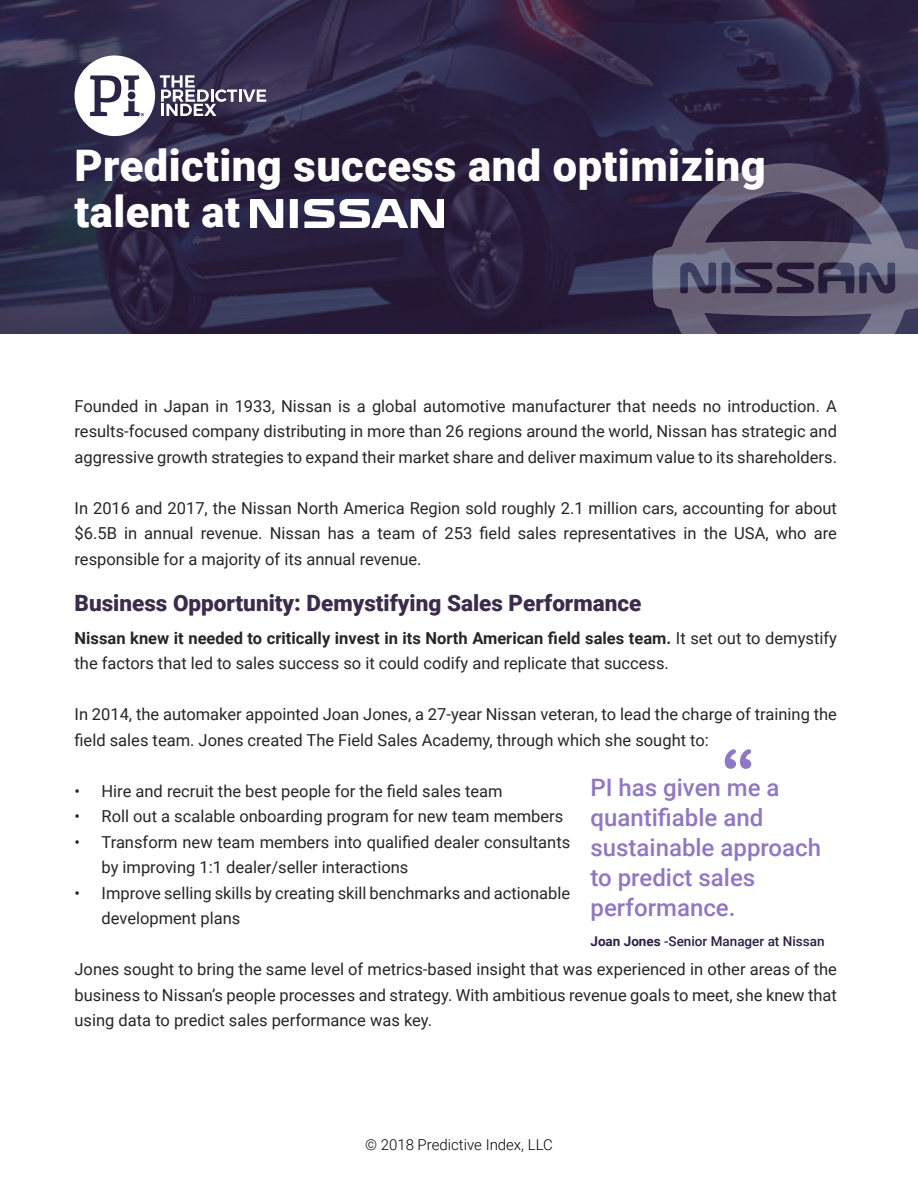
<style>
.page{position:relative;width:918px;height:1188px;background:#fff}
.page>*{position:absolute;margin:0;border:0;box-sizing:border-box;transform-origin:0 0}
.Large_Heading{font:900 43.5px/46.5px "Roboto";letter-spacing:.01em;color:#fff}
.Body{font:500 24px/30px "Roboto";color:#9077c4}
.Subheading{font:900 22.5px "Roboto";color:#3b2c4c}
.Body-2{font:16.5px/25.5px "Roboto";color:#262626}
.t1{font:300 15px "Roboto";color:#000}
.Body-3{font:500 13.5px "Roboto";color:#2e1f44}
.s1{font-weight:700}
</style>
<div class="page">
<svg style="left:0;top:0;width:652px;height:334px;background:#2c2644"></svg>
<svg style="left:414px;top:0;width:504px;height:276px;background:#2c2242"></svg>
<svg style="left:725px;top:749px;width:26px;height:20px"></svg>
<img style="left:251px;top:200px;width:192px;height:27px">
<svg style="left:75px;top:55px;width:191px;height:81px"></svg>
<svg style="left:652px;top:162px;width:266px;height:172px;background:#4d4761"></svg>
<svg style="left:823px;top:269px;width:18px;height:6px"></svg>
<p class="Large_Heading" style="left:75px;top:140px;width:693px">Predicting success and optimizing talent at</p>
<p class="Body-2" style="left:75px;top:393px;width:764px;text-align:justify">Founded in Japan in 1933, Nissan is a global automotive manufacturer that needs no introduction. A results-focused company distributing in more than 26 regions around the world, Nissan has strategic and aggressive growth strategies to expand their market share and deliver maximum value to its shareholders.</p>
<p class="Body-2" style="left:75px;top:495px;width:764px;text-align:justify">In 2016 and 2017, the Nissan North America Region sold roughly 2.1 million cars, accounting for about $6.5B in annual revenue. Nissan has a team of 253 field sales representatives in the USA, who are responsible for a majority of its annual revenue.</p>
<p class="Subheading" style="left:75px;top:588px;width:568px">Business Opportunity: Demystifying Sales Performance</p>
<p class="Body-2" style="left:75px;top:624px;width:764px"><span class="s1">Nissan knew it needed to critically invest in its North American field sales team.</span> It set out to demystify the factors that led to sales success so it could codify and replicate that success.</p>
<p class="Body-2" style="left:75px;top:701px;width:764px">In 2014, the automaker appointed Joan Jones, a 27-year Nissan veteran, to lead the charge of training the field sales team. Jones created The Field Sales Academy, through which she sought to:</p>
<p class="Body-2" style="left:75px;top:777px;width:430px">• Hire and recruit the best people for the field sales team</p>
<p class="Body-2" style="left:75px;top:803px;width:490px">• Roll out a scalable onboarding program for new team members</p>
<p class="Body-2" style="left:102px;top:828px;width:470px;text-indent:-27px">• Transform new team members into qualified dealer consultants by improving 1:1 dealer/seller interactions</p>
<p class="Body-2" style="left:102px;top:879px;width:470px;text-indent:-27px">• Improve selling skills by creating skill benchmarks and actionable development plans</p>
<p class="Body-2" style="left:75px;top:956px;width:764px;text-align:justify">Jones sought to bring the same level of metrics-based insight that was experienced in other areas of the business to Nissan’s people processes and strategy. With ambitious revenue goals to meet, she knew that using data to predict sales performance was key.</p>
<p class="Body" style="left:590px;top:772px;width:232px">PI has given me a quantifiable and sustainable approach to predict sales performance.</p>
<p class="Body-3" style="left:590px;top:932px;width:236px"><span class="s1">Joan Jones</span> -Senior Manager at Nissan</p>
<p class="t1" style="left:365px;top:1134px;width:189px">© 2018 Predictive Index, LLC</p>
</div>
